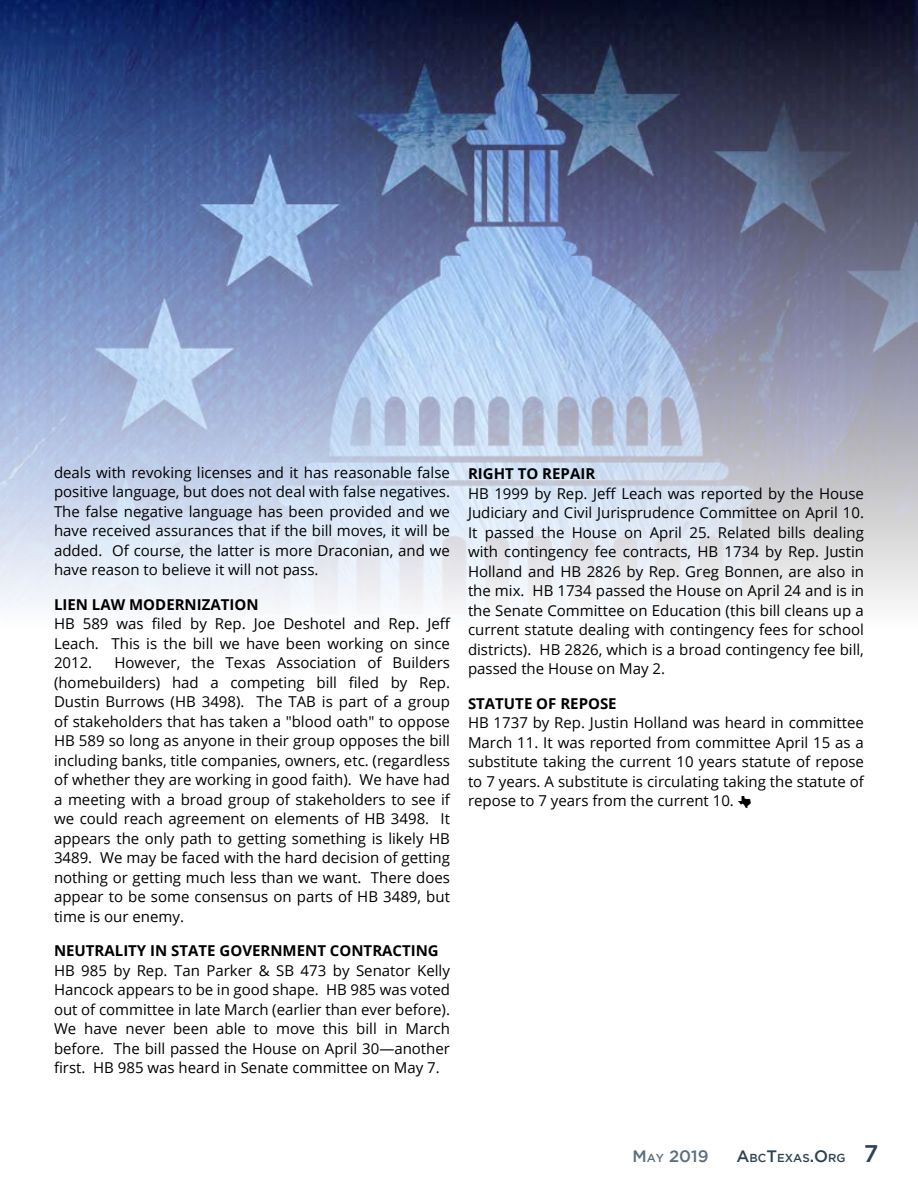
<style>
.page{position:relative;width:918px;height:1188px;background:#fff}
.page>*{position:absolute;margin:0;border:0;box-sizing:border-box;transform-origin:0 0}
.t1{font:15px/19.5px "Open Sans";color:#000;text-align:justify}
.t2{font:700 15px "Open Sans";color:#000}
.t3{font:500 11.55px "Gotham";color:#2e4255}
.s1{font-family:"Ding Maps";font-size:13.5px}
.s2{font-size:16.5px;color:#5c6f7c}
.s3{color:#5c6f7c}
.s4{font-size:16.5px}
.s5{font-size:24px}
</style>
<div class="page">
<img style="left:0;top:0;width:918px;height:605px">
<p class="t1" style="left:54px;top:462px;width:398px">deals with revoking licenses and it has reasonable false positive language, but does not deal with false negatives.<br>The false negative language has been provided and we have received assurances that if the bill moves, it will be added. Of course, the latter is more Draconian, and we have reason to believe it will not pass.</p>
<p class="t2" style="left:54px;top:593px;width:206px">LIEN LAW MODERNIZATION</p>
<p class="t1" style="left:54px;top:613px;width:398px">HB 589 was filed by Rep. Joe Deshotel and Rep. Jeff Leach. This is the bill we have been working on since 2012.</p>
<p class="t1" style="left:54px;top:652px;width:398px;text-indent:61px">However, the Texas Association of Builders (homebuilders) had a competing bill filed by Rep.<br>Dustin Burrows (HB 3498). The TAB is part of a group of stakeholders that has taken a "blood oath" to oppose HB 589 so long as anyone in their group opposes the bill including banks, title companies, owners, etc. (regardless of whether they are working in good faith). We have had a meeting with a broad group of stakeholders to see if we could reach agreement on elements of HB 3498. It appears the only path to getting something is likely HB 3489. We may be faced with the hard decision of getting nothing or getting much less than we want. There does appear to be some consensus on parts of HB 3489, but time is our enemy.</p>
<p class="t2" style="left:54px;top:940px;width:386px">NEUTRALITY IN STATE GOVERNMENT CONTRACTING</p>
<p class="t1" style="left:54px;top:960px;width:398px">HB 985 by Rep. Tan Parker &amp; SB 473 by Senator Kelly Hancock appears to be in good shape. HB 985 was voted out of committee in late March (earlier than ever before).<br>We have never been able to move this bill in March before. The bill passed the House on April 30—another first. HB 985 was heard in Senate committee on May 7.</p>
<p class="t2" style="left:468px;top:463px;width:129px">RIGHT TO REPAIR</p>
<p class="t1" style="left:468px;top:483px;width:398px">HB 1999 by Rep. Jeff Leach was reported by the House Judiciary and Civil Jurisprudence Committee on April 10.<br>It passed the House on April 25. Related bills dealing with contingency fee contracts, HB 1734 by Rep. Justin Holland and HB 2826 by Rep. Greg Bonnen, are also in the mix. HB 1734 passed the House on April 24 and is in the Senate Committee on Education (this bill cleans up a current statute dealing with contingency fees for school districts). HB 2826, which is a broad contingency fee bill, passed the House on May 2.</p>
<p class="t2" style="left:468px;top:693px;width:150px">STATUTE OF REPOSE</p>
<p class="t1" style="left:468px;top:713px;width:398px">HB 1737 by Rep. Justin Holland was heard in committee March 11. It was reported from committee April 15 as a substitute taking the current 10 years statute of repose to 7 years. A substitute is circulating taking the statute of repose to 7 years from the current 10. <span class="s1">j</span></p>
<p class="t3" style="left:632px;top:1151px;width:247px"><span class="s2">M</span><span class="s3">AY</span> <span class="s2">2019</span> <span class="s4">A</span>BC<span class="s4">T</span>EXAS<span class="s4">.O</span>RG <span class="s5">7</span></p>
</div>
